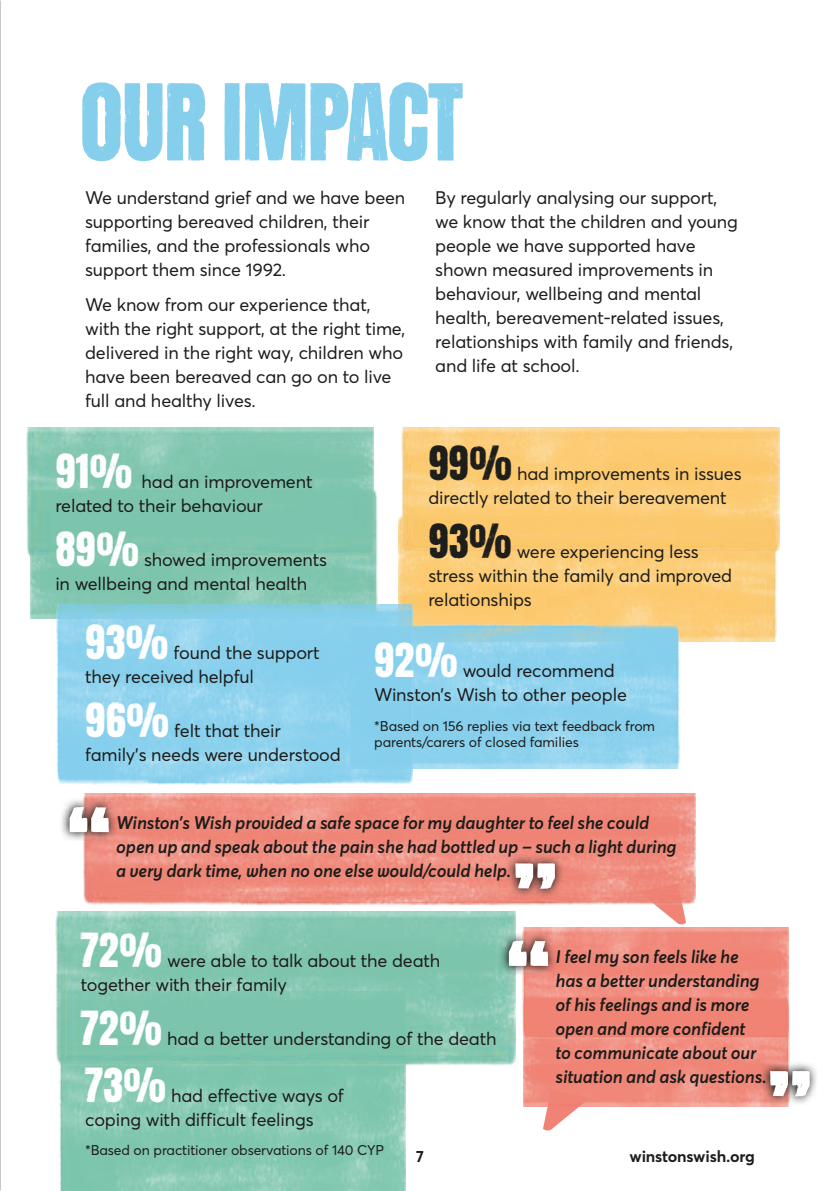
<style>
.page{position:relative;width:840px;height:1191px;background:#fff}
.page>*{position:absolute;margin:0;border:0;box-sizing:border-box;transform-origin:0 0}
.t1{font:96px "WWANTON";color:#fff}
.t2{font:90px "WWANTON";letter-spacing:-.02em;color:#85cfed}
.t3{font:40px "WWANTON";color:#fff}
.t4{font:40px "WWANTON";color:#1d1d1b}
.t5{font:18px/24px "Averta Std";letter-spacing:-.01em;color:#1d1d1b}
.t6{font:italic 600 18px/24px "Averta Std";letter-spacing:-.01em;color:#1d1d1b}
.t7{font:700 16px "Averta Std";letter-spacing:-.01em;color:#1d1d1b}
.t8{font:14px/16px "Averta Std";letter-spacing:-.01em;color:#1d1d1b}
</style>
<div class="page">
<svg style="left:0;top:0;width:1px;height:765px"></svg>
<svg style="left:542px;top:1106px;width:51px;height:25px"></svg>
<img style="left:523px;top:996px;width:266px;height:110px">
<img style="left:60px;top:1065px;width:345px;height:126px">
<img style="left:398px;top:516px;width:378px;height:125px">
<img style="left:31px;top:488px;width:346px;height:130px">
<img style="left:412px;top:624px;width:267px;height:144px">
<img style="left:57px;top:605px;width:355px;height:179px">
<img style="left:401px;top:427px;width:378px;height:126px">
<img style="left:27px;top:427px;width:346px;height:130px">
<svg style="left:635px;top:904px;width:50px;height:21px"></svg>
<img style="left:83px;top:793px;width:611px;height:111px">
<svg style="left:61px;top:797px;width:58px;height:46px;background:#af8781"></svg>
<svg style="left:504px;top:854px;width:60px;height:45px;background:#ac675d"></svg>
<img style="left:56px;top:911px;width:458px;height:154px">
<img style="left:522px;top:927px;width:266px;height:111px">
<svg style="left:498px;top:931px;width:60px;height:45px;background:#977e73"></svg>
<svg style="left:759px;top:1061px;width:58px;height:46px;background:#b18f89"></svg>
<h2 class="t2" style="left:79px;top:74px;width:386px">OUR IMPACT</h2>
<p class="t5" style="left:85px;top:185px;width:321px">We understand grief and we have been supporting bereaved children, their families, and the professionals who support them since 1992.</p>
<p class="t5" style="left:85px;top:292px;width:321px">We know from our experience that, with the right support, at the right time, delivered in the right way, children who have been bereaved can go on to live full and healthy lives.</p>
<h3 class="t3" style="left:55px;top:450px;width:79px">91%</h3>
<p class="t5" style="left:55px;top:469px;width:258px;text-indent:86px">had an improvement related to their behaviour</p>
<h3 class="t3" style="left:55px;top:527px;width:85px">89%</h3>
<p class="t5" style="left:55px;top:547px;width:273px;text-indent:89px">showed improvements in wellbeing and mental health</p>
<p class="t5" style="left:435px;top:185px;width:304px">By regularly analysing our support, we know that the children and young people we have supported have shown measured improvements in behaviour, wellbeing and mental health, bereavement-related issues, relationships with family and friends, and life at school.</p>
<h3 class="t4" style="left:428px;top:442px;width:85px">99%</h3>
<p class="t5" style="left:428px;top:461px;width:314px;text-indent:89px">had improvements in issues directly related to their bereavement</p>
<h3 class="t4" style="left:428px;top:519px;width:85px">93%</h3>
<p class="t5" style="left:428px;top:539px;width:305px;text-indent:88px">were experiencing less stress within the family and improved relationships</p>
<h3 class="t3" style="left:85px;top:621px;width:85px">93%</h3>
<p class="t5" style="left:85px;top:641px;width:236px;text-indent:88px">found the support they received helpful</p>
<h3 class="t3" style="left:85px;top:699px;width:86px">96%</h3>
<p class="t5" style="left:85px;top:718px;width:257px;text-indent:89px">felt that their family’s needs were understood</p>
<h3 class="t3" style="left:374px;top:639px;width:85px">92%</h3>
<p class="t5" style="left:374px;top:658px;width:254px;text-indent:88px">would recommend<br>Winston’s Wish to other people</p>
<p class="t8" style="left:374px;top:718px;width:282px">*Based on 156 replies via text feedback from parents/carers of closed families</p>
<h1 class="t1" style="left:66px;top:798px;width:47px">“</h1>
<p class="t6" style="left:116px;top:811px;width:561px">Winston’s Wish provided a safe space for my daughter to feel she could open up and speak about the pain she had bottled up – such a light during</p>
<p class="t6" style="left:116px;top:859px;width:396px">a very dark time, when no one else would/could help.</p>
<h1 class="t1" style="left:512px;top:854px;width:47px">”</h1>
<h3 class="t3" style="left:81px;top:929px;width:83px">72%</h3>
<p class="t5" style="left:81px;top:948px;width:361px;text-indent:86px">were able to talk about the death together with their family</p>
<h3 class="t3" style="left:81px;top:1006px;width:83px">72%</h3>
<p class="t5" style="left:167px;top:1026px;width:331px">had a better understanding of the death</p>
<h3 class="t3" style="left:85px;top:1063px;width:83px">73%</h3>
<p class="t5" style="left:85px;top:1083px;width:260px;text-indent:86px">had effective ways of coping with difficult feelings</p>
<p class="t8" style="left:85px;top:1142px;width:300px">*Based on practitioner observations of 140 CYP</p>
<p class="t7" style="left:416px;top:1145px;width:9px">7</p>
<h1 class="t1" style="left:505px;top:931px;width:47px">“</h1>
<p class="t6" style="left:555px;top:945px;width:213px">I feel my son feels like he has a better understanding of his feelings and is more open and more confident<br>to communicate about our situation and ask questions.</p>
<h1 class="t1" style="left:766px;top:1061px;width:47px">”</h1>
<p class="t7" style="left:629px;top:1145px;width:127px">winstonswish.org</p>
</div>
